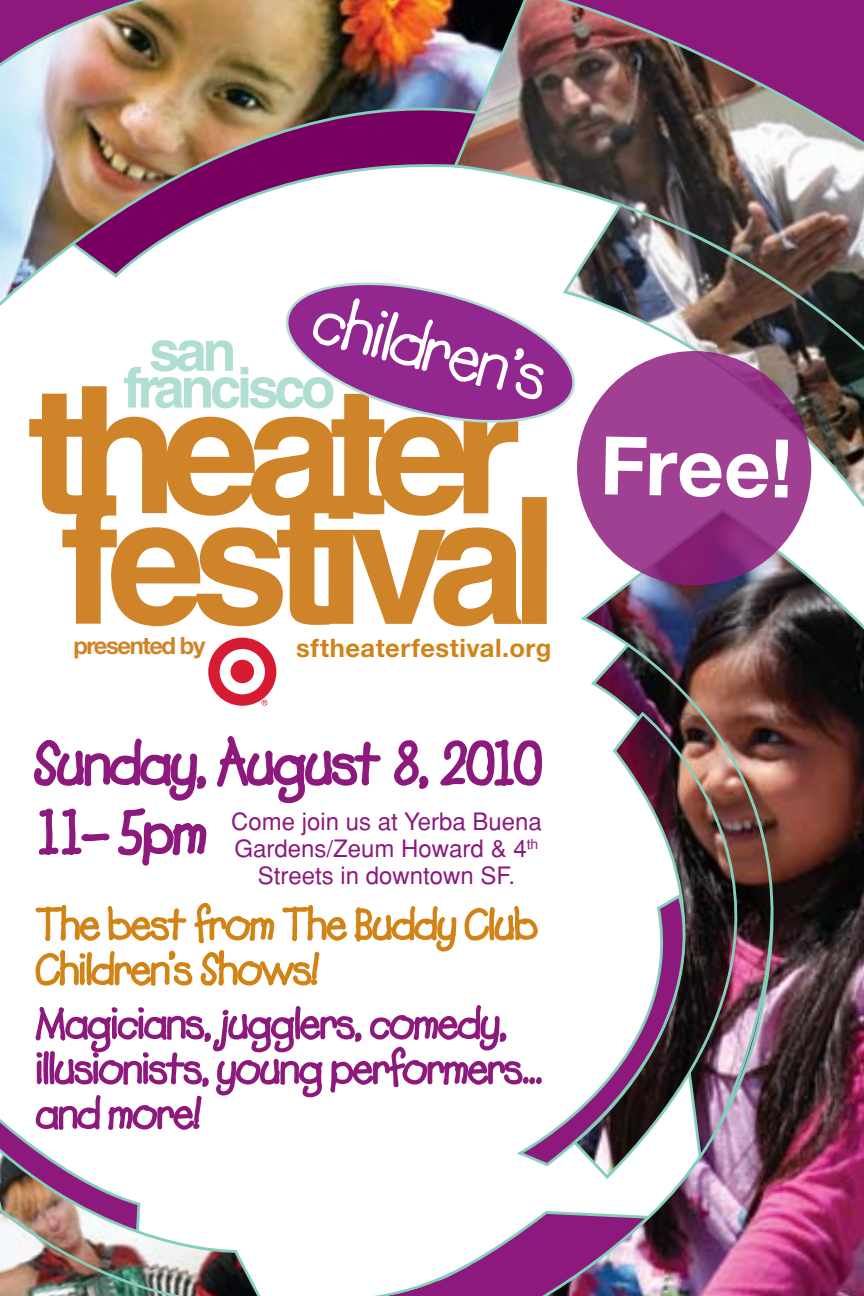
<style>
.page{position:relative;width:864px;height:1296px;background:#fff}
.page>*{position:absolute;margin:0;border:0;box-sizing:border-box;transform-origin:0 0}
.t1{font:700 81px "Helvetica Neue";color:#fff}
.t2{font:700 25.5px "Helvetica Neue";letter-spacing:.02em;color:#d18316}
.t3{font:24px/27px "Helvetica";color:#8d197d;text-align:center}
.t4{font:700 23.7px "Helvetica Neue";letter-spacing:-.06em;color:#d08429}
</style>
<div class="page">
<svg style="left:29px;top:411px;width:422px;height:103px;fill:#d08429"></svg>
<svg style="left:62px;top:495px;width:389px;height:131px;fill:#d08429"></svg>
<svg style="left:124px;top:411px;width:327px;height:20px"></svg>
<img style="left:0;top:0;width:451px;height:411px">
<img style="left:185px;top:0;width:266px;height:360px">
<img style="left:451px;top:0;width:413px;height:1296px">
<img style="left:544px;top:1200px;width:107px;height:96px">
<svg style="left:576px;top:350px;width:236px;height:236px;background:#a55a9a"></svg>
<svg style="left:0;top:638px;width:544px;height:658px"></svg>
<h1 class="t1" style="left:601px;top:415px;width:194px;rotate:1deg">Free!</h1>
<p class="t4" style="left:73px;top:631px;width:134px">presented by</p>
<p class="t2" style="left:296px;top:633px;width:257px">sftheaterfestival.org</p>
<p class="t3" style="left:231px;top:808px;width:312px">Come join us at Yerba Buena<br>Gardens/Zeum Howard &amp; 4<sup>th<br></sup>Streets in downtown SF.</p>
</div>
